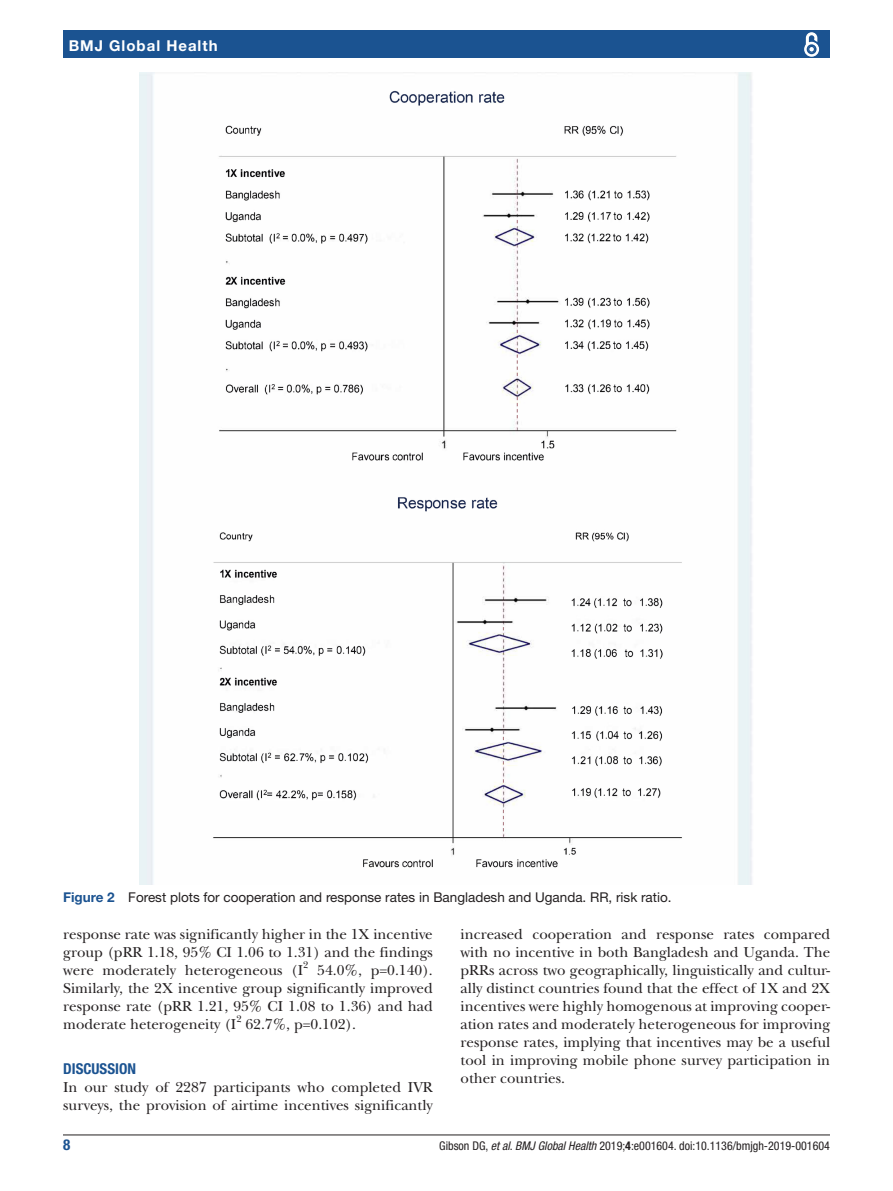
<style>
.page{position:relative;width:893px;height:1191px;background:#fff}
.page>*{position:absolute;margin:0;border:0;box-sizing:border-box;transform-origin:0 0}
.t1{font:15px/18px "New Baskerville";color:#231f20;text-align:justify}
.t2{font:700 15px "Helvetica Neue LT Std";letter-spacing:.065em;color:#fff}
.t3{font:700 condensed 15px "Helvetica Neue LT Std";color:#1b5391}
.t4{font:13.5px "Helvetica Neue LT Std";color:#231f20}
.t5{font:condensed 12px "Helvetica Neue LT Std";color:#231f20}
.t6{font:9.9px "New Baskerville";color:#231f20}
.s1{font-weight:700;color:#1b5391}
.s2{font-style:italic}
.s3{font-weight:700}
</style>
<div class="page">
<hr style="left:63px;top:1134px;width:767px;height:1px;background:#231f20">
<div style="left:63px;top:31px;width:767px;height:27px;background:#1b5391"></div>
<svg style="left:804px;top:32px;width:16px;height:25px"></svg>
<div style="left:808px;top:46px;width:7px;height:7px;border:1px solid #1b5391;border-radius:50%"></div>
<img style="left:140px;top:73px;width:612px;height:811px">
<p class="t2" style="left:69px;top:36px;width:150px">BMJ Global Health</p>
<p class="t4" style="left:63px;top:889px;width:610px"><span class="s1">Figure 2</span> Forest plots for cooperation and response rates in Bangladesh and Uganda. RR, risk ratio.</p>
<p class="t1" style="left:63px;top:925px;width:371px">response rate was significantly higher in the 1X incentive group (pRR 1.18, 95% CI 1.06 to 1.31) and the findings were moderately heterogeneous (I</p>
<p class="t1" style="left:461px;top:925px;width:371px">increased cooperation and response rates compared with no incentive in both Bangladesh and Uganda. The pRRs across two geographically, linguistically and cultur&shy;ally distinct countries found that the effect of 1X and 2X incentives were highly homogenous at improving cooper&shy;ation rates and moderately heterogeneous for improving response rates, implying that incentives may be a useful tool in improving mobile phone survey participation in other countries.</p>
<p class="t6" style="left:303px;top:959px;width:7px">2</p>
<p class="t1" style="left:63px;top:961px;width:371px;text-indent:254px">54.0%, p=0.140).<br>Similarly, the 2X incentive group significantly improved response rate (pRR 1.21, 95% CI 1.08 to 1.36) and had moderate heterogeneity (I</p>
<p class="t6" style="left:236px;top:1013px;width:7px">2</p>
<p class="t1" style="left:245px;top:1015px;width:112px">62.7%, p=0.102).</p>
<p class="t3" style="left:63px;top:1059px;width:74px">DISCUSSION</p>
<p class="t1" style="left:63px;top:1078px;width:371px">In our study of 2287 participants who completed IVR surveys, the provision of airtime incentives significantly</p>
<p class="t3" style="left:63px;top:1135px;width:9px">8</p>
<p class="t5" style="left:439px;top:1138px;width:392px">Gibson DG, <span class="s2">et al</span>. <span class="s2">BMJ Global Health</span> 2019;<span class="s3">4</span>:e001604. doi:10.1136/bmjgh-2019-001604</p>
</div>
